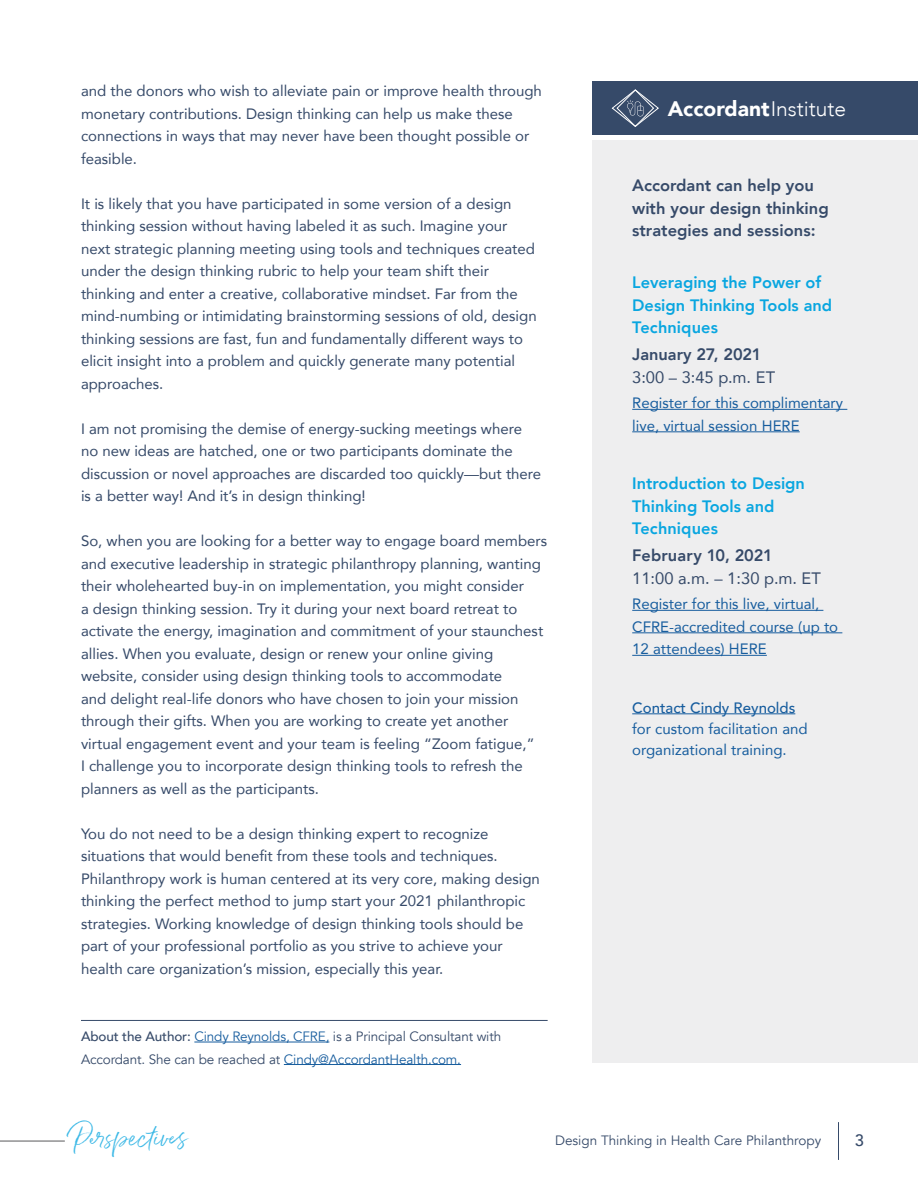
<style>
.page{position:relative;width:918px;height:1188px;background:#fff}
.page>*{position:absolute;margin:0;border:0;box-sizing:border-box;transform-origin:0 0}
.t1{font:22.5px "Belluga";color:#3bb8e6}
.Cover_Title{font:900 21px "Avenir";color:#fff}
.Standard_Body_Copy{font:800 16.5px/22.5px "Avenir";color:#09a6e0}
.Course_Info{font:800 16.5px/22.5px "Avenir";color:#364a69}
.Standard_Body_Copy-2{font:16.5px "Avenir";color:#364a69}
.Standard_Body_Copy-3{font:800 16.5px "Avenir";color:#364a69}
.t2{font:500 16.5px "Avenir";color:#364a69}
.body_text{font:15px/22.5px "Avenir";color:#364a69}
.Standard_Body_Copy-4{font:15px/22.5px "Avenir";color:#175d9e}
.body_text-2{font:15px/21px "Avenir";color:#175d9e}
.board_discussion{font:13.5px/22.5px "Avenir";letter-spacing:-.01em;color:#364a69}
.s1{font-weight:300}
.s2{font-weight:500}
.s3{color:#175d9e}
</style>
<div class="page">
<div style="left:593px;top:140px;width:325px;height:923px;background:#eeeeef"></div>
<div style="left:593px;top:81px;width:325px;height:53px;background:#364a69"></div>
<hr style="left:81px;top:1020px;width:467px;height:1px;background:#364a69">
<hr style="left:194px;top:1042px;width:135px;height:1px;background:#175d9e">
<hr style="left:284px;top:1064px;width:177px;height:1px;background:#175d9e">
<hr style="left:0;top:1141px;width:65px;height:1px;background:#58595b">
<hr style="left:838px;top:1122px;width:1px;height:38px;background:#364a69">
<hr style="left:632px;top:409px;width:215px;height:1px;background:#175d9e">
<hr style="left:632px;top:431px;width:168px;height:1px;background:#175d9e">
<hr style="left:632px;top:610px;width:191px;height:1px;background:#175d9e">
<hr style="left:632px;top:632px;width:210px;height:1px;background:#175d9e">
<hr style="left:632px;top:655px;width:135px;height:1px;background:#175d9e">
<hr style="left:632px;top:713px;width:163px;height:1px;background:#175d9e">
<svg style="left:612px;top:89px;width:47px;height:38px"></svg>
<p class="body_text" style="left:81px;top:79px;width:462px">and the donors who wish to alleviate pain or improve health through monetary contributions. Design thinking can help us make these connections in ways that may never have been thought possible or feasible.</p>
<p class="body_text" style="left:81px;top:192px;width:457px">It is likely that you have participated in some version of a design thinking session without having labeled it as such. Imagine your next strategic planning meeting using tools and techniques created under the design thinking rubric to help your team shift their thinking and enter a creative, collaborative mindset. Far from the mind-numbing or intimidating brainstorming sessions of old, design thinking sessions are fast, fun and fundamentally different ways to elicit insight into a problem and quickly generate many potential approaches.</p>
<p class="body_text" style="left:81px;top:417px;width:462px">I am not promising the demise of energy-sucking meetings where no new ideas are hatched, one or two participants dominate the discussion or novel approaches are discarded too quickly—but there is a better way! And it’s in design thinking!</p>
<p class="body_text" style="left:81px;top:529px;width:468px">So, when you are looking for a better way to engage board members and executive leadership in strategic philanthropy planning, wanting their wholehearted buy-in on implementation, you might consider<br>a design thinking session. Try it during your next board retreat to activate the energy, imagination and commitment of your staunchest allies. When you evaluate, design or renew your online giving website, consider using design thinking tools to accommodate<br>and delight real-life donors who have chosen to join your mission through their gifts. When you are working to create yet another virtual engagement event and your team is feeling “Zoom fatigue,”<br>I challenge you to incorporate design thinking tools to refresh the planners as well as the participants.</p>
<p class="body_text" style="left:81px;top:822px;width:460px">You do not need to be a design thinking expert to recognize situations that would benefit from these tools and techniques.<br>Philanthropy work is human centered at its very core, making design thinking the perfect method to jump start your 2021 philanthropic strategies. Working knowledge of design thinking tools should be part of your professional portfolio as you strive to achieve your health care organization’s mission, especially this year.</p>
<p class="Cover_Title" style="left:668px;top:90px;width:180px">Accordant<span class="s1">Institute</span></p>
<p class="Course_Info" style="left:632px;top:175px;width:198px">Accordant can help you with your design thinking strategies and sessions:</p>
<p class="Standard_Body_Copy" style="left:632px;top:271px;width:201px">Leveraging the Power of<br>Design Thinking Tools and<br>Techniques</p>
<p class="Standard_Body_Copy-3" style="left:632px;top:342px;width:131px">January 27, 2021</p>
<p class="Standard_Body_Copy-2" style="left:632px;top:364px;width:144px">3:00 – 3:45 p.m. ET</p>
<p class="Standard_Body_Copy-4" style="left:632px;top:391px;width:212px">Register for this complimentary live, virtual session HERE</p>
<p class="Standard_Body_Copy" style="left:632px;top:472px;width:174px">Introduction to Design<br>Thinking Tools and<br>Techniques</p>
<p class="Standard_Body_Copy-3" style="left:632px;top:543px;width:142px">February 10, 2021</p>
<p class="Standard_Body_Copy-2" style="left:632px;top:565px;width:190px">11:00 a.m. – 1:30 p.m. ET</p>
<p class="Standard_Body_Copy-4" style="left:632px;top:592px;width:207px">Register for this live, virtual,<br>CFRE-accredited course (up to<br>12 attendees) HERE</p>
<p class="body_text-2" style="left:632px;top:697px;width:177px"><span class="s2">Contact Cindy Reynolds </span>for custom facilitation and organizational training.</p>
<p class="board_discussion" style="left:81px;top:1025px;width:422px"><span class="s2">About the Author:</span> <span class="s3">Cindy Reynolds, CFRE,</span> is a Principal Consultant with<br>Accordant. She can be reached at <span class="s3">Cindy@AccordantHealth.com.</span></p>
<p class="t1" style="left:70px;top:1126px;width:110px;rotate:-1deg">Per spectives</p>
<p class="board_discussion" style="left:555px;top:1129px;width:268px">Design Thinking in Health Care Philanthropy</p>
<p class="t2" style="left:855px;top:1126px;width:11px">3</p>
</div>
